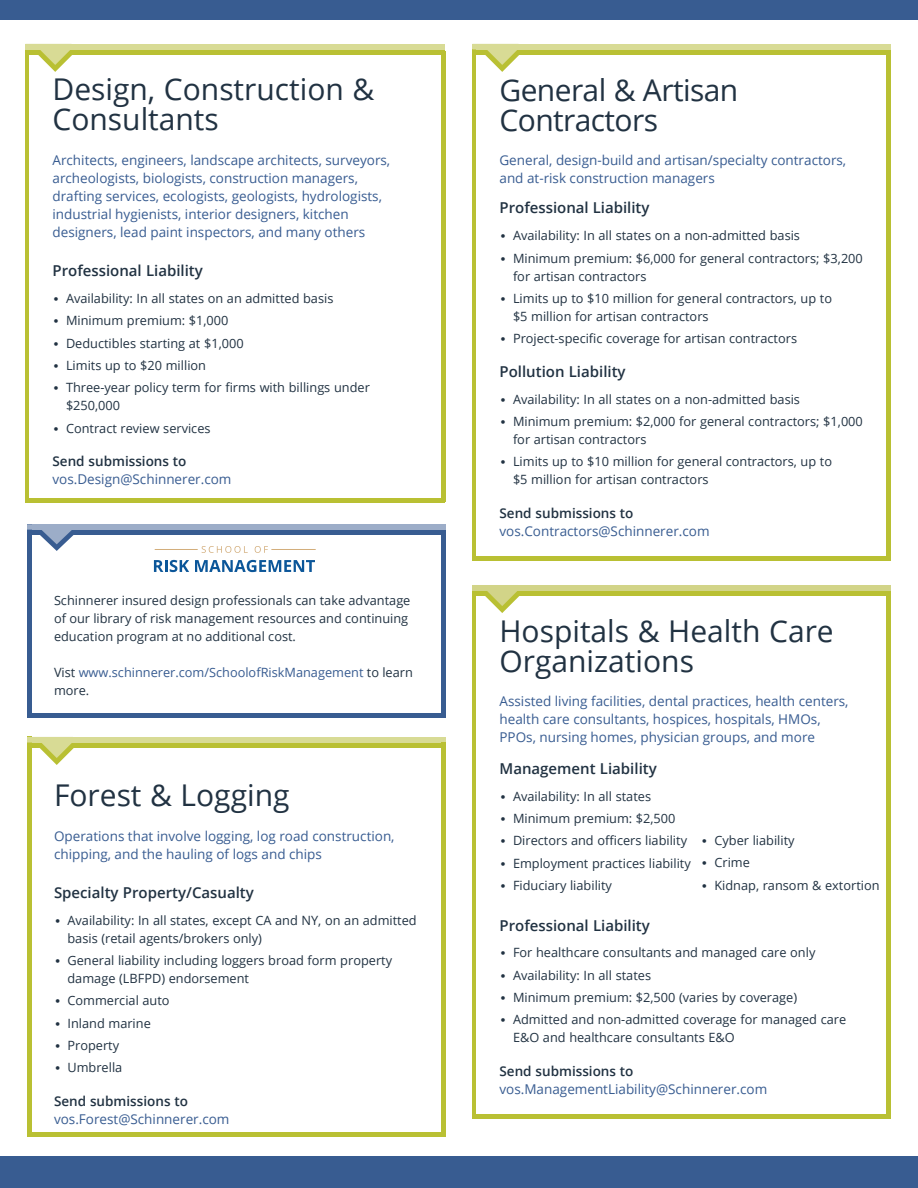
<style>
.page{position:relative;width:918px;height:1188px;background:#fff}
.page>*{position:absolute;margin:0;border:0;box-sizing:border-box;transform-origin:0 0}
.SCH_Coverage{font:30px/30px "Open Sans";color:#213242}
.SCH_Coverage-2{font:30px/30px "Open Sans";letter-spacing:-.02em;color:#213242}
.SCH_Specs{font:600 15px "Open Sans";color:#213242}
.SCH_Who_its_For{font:600 15px "Open Sans";color:#213242}
.SCH_Who_its_For-2{font:13.5px/18px "Open Sans";color:#385c91}
.SCH_Contact_Info{font:13.5px "Open Sans";color:#385c91}
.SCH_Contact_Head{font:600 13.5px "Open Sans";color:#213242}
.SCH_Contact_Info-2{font:12.75px/18px "Open Sans";color:#213242}
.SCH_Contact_Info-3{font:12.75px/18px "Open Sans";color:#385c91}
.s1{font-family:"Slate Pro";font-weight:700}
.s2{color:#213242}
</style>
<div class="page">
<div style="left:0;top:1156px;width:918px;height:32px;background:#385c91"></div>
<div style="left:472px;top:591px;width:419px;height:5px;background:#b9c033"></div>
<div style="left:472px;top:585px;width:419px;height:6px;background:#d2d488"></div>
<hr style="left:472px;top:591px;width:4px;height:527px;background:#b9c033">
<svg style="left:485px;top:591px;width:34px;height:22px"></svg>
<div style="left:886px;top:595px;width:5px;height:523px;background:#b9c033"></div>
<div style="left:472px;top:1114px;width:419px;height:5px;background:#b9c033"></div>
<div style="left:0;top:0;width:918px;height:20px;background:#385c91"></div>
<div style="left:26px;top:49px;width:420px;height:6px;background:#b9c033"></div>
<div style="left:26px;top:44px;width:420px;height:6px;background:#d8db95"></div>
<hr style="left:26px;top:50px;width:3px;height:452px;background:#b9c033">
<svg style="left:38px;top:50px;width:34px;height:22px"></svg>
<div style="left:441px;top:51px;width:5px;height:451px;background:#b9c033"></div>
<hr style="left:26px;top:499px;width:420px;height:4px;background:#b9c033">
<div style="left:472px;top:49px;width:419px;height:6px;background:#b9c033"></div>
<div style="left:472px;top:44px;width:419px;height:6px;background:#d8db95"></div>
<hr style="left:472px;top:50px;width:4px;height:507px;background:#b9c033">
<svg style="left:472px;top:49px;width:47px;height:23px"></svg>
<div style="left:886px;top:53px;width:5px;height:508px;background:#b9c033"></div>
<div style="left:473px;top:556px;width:416px;height:5px;background:#b9c033"></div>
<div style="left:27px;top:742px;width:419px;height:6px;background:#b9c033"></div>
<div style="left:27px;top:737px;width:419px;height:6px;background:#d8db95"></div>
<div style="left:27px;top:737px;width:5px;height:397px;background:#b9c033"></div>
<svg style="left:27px;top:737px;width:47px;height:28px"></svg>
<div style="left:441px;top:743px;width:5px;height:391px;background:#b9c033"></div>
<div style="left:27px;top:1132px;width:419px;height:5px;background:#b9c033"></div>
<div style="left:27px;top:530px;width:419px;height:5px;background:#385c91"></div>
<div style="left:27px;top:524px;width:419px;height:6px;background:#9cadc8"></div>
<hr style="left:27px;top:524px;width:4px;height:193px;background:#385c91">
<svg style="left:27px;top:524px;width:47px;height:27px"></svg>
<div style="left:441px;top:533px;width:5px;height:184px;background:#385c91"></div>
<hr style="left:27px;top:713px;width:419px;height:4px;background:#385c91">
<hr style="left:155px;top:549px;width:43px;height:1px;background:#d3ae7c">
<svg style="left:154px;top:560px;width:35px;height:12px"></svg>
<svg style="left:195px;top:560px;width:120px;height:12px"></svg>
<svg style="left:202px;top:546px;width:46px;height:7px"></svg>
<svg style="left:255px;top:546px;width:13px;height:7px"></svg>
<hr style="left:271px;top:549px;width:45px;height:1px;background:#d3ae7c">
<p class="SCH_Coverage" style="left:52px;top:74px;width:323px">Design, Construction &amp;<br>Consultants</p>
<p class="SCH_Who_its_For-2" style="left:52px;top:151px;width:339px">Architects, engineers, landscape architects, surveyors, archeologists, biologists, construction managers, drafting services, ecologists, geologists, hydrologists, industrial hygienists, interior designers, kitchen designers, lead paint inspectors, and many others</p>
<p class="SCH_Specs" style="left:52px;top:260px;width:152px">Professional Liability</p>
<p class="SCH_Contact_Info-2" style="left:52px;top:289px;width:282px"><span class="s1">•</span> Availability: In all states on an admitted basis</p>
<p class="SCH_Contact_Info-2" style="left:52px;top:311px;width:178px"><span class="s1">•</span> Minimum premium: $1,000</p>
<p class="SCH_Contact_Info-2" style="left:52px;top:334px;width:193px"><span class="s1">•</span> Deductibles starting at $1,000</p>
<p class="SCH_Contact_Info-2" style="left:52px;top:356px;width:155px"><span class="s1">•</span> Limits up to $20 million</p>
<p class="SCH_Contact_Info-2" style="left:66px;top:378px;width:305px;text-indent:-14px"><span class="s1">•</span> Three-year policy term for firms with billings under $250,000</p>
<p class="SCH_Contact_Info-2" style="left:52px;top:419px;width:160px"><span class="s1">•</span> Contract review services</p>
<p class="SCH_Contact_Head" style="left:52px;top:452px;width:135px">Send submissions to</p>
<p class="SCH_Contact_Info" style="left:52px;top:470px;width:181px">vos.Design@Schinnerer.com</p>
<p class="SCH_Contact_Info-2" style="left:54px;top:591px;width:358px">Schinnerer insured design professionals can take advantage of our library of risk management resources and continuing education program at no additional cost.</p>
<p class="SCH_Contact_Info-3" style="left:54px;top:663px;width:360px"><span class="s2">Vist</span> www.schinnerer.com/SchoolofRiskManagement <span class="s2">to learn more.</span></p>
<p class="SCH_Coverage" style="left:54px;top:779px;width:237px">Forest &amp; Logging</p>
<p class="SCH_Who_its_For-2" style="left:54px;top:826px;width:342px">Operations that involve logging, log road construction, chipping, and the hauling of logs and chips</p>
<p class="SCH_Specs" style="left:54px;top:882px;width:201px">Specialty Property/Casualty</p>
<p class="SCH_Contact_Info-2" style="left:68px;top:911px;width:351px;text-indent:-14px"><span class="s1">•</span> Availability: In all states, except CA and NY, on an admitted basis (retail agents/brokers only)</p>
<p class="SCH_Contact_Info-2" style="left:68px;top:951px;width:326px;text-indent:-14px"><span class="s1">•</span> General liability including loggers broad form property damage (LBFPD) endorsement</p>
<p class="SCH_Contact_Info-2" style="left:54px;top:991px;width:117px"><span class="s1">•</span> Commercial auto</p>
<p class="SCH_Contact_Info-2" style="left:54px;top:1014px;width:98px"><span class="s1">•</span> Inland marine</p>
<p class="SCH_Contact_Info-2" style="left:54px;top:1036px;width:67px"><span class="s1">•</span> Property</p>
<p class="SCH_Contact_Info-2" style="left:54px;top:1058px;width:70px"><span class="s1">•</span> Umbrella</p>
<p class="SCH_Contact_Head" style="left:54px;top:1092px;width:135px">Send submissions to</p>
<p class="SCH_Contact_Info" style="left:54px;top:1110px;width:177px">vos.Forest@Schinnerer.com</p>
<p class="SCH_Coverage-2" style="left:500px;top:74px;width:240px">General &amp; Artisan<br>Contractors</p>
<p class="SCH_Who_its_For-2" style="left:500px;top:151px;width:348px">General, design-build and artisan/specialty contractors, and at-risk construction managers</p>
<p class="SCH_Who_its_For" style="left:500px;top:198px;width:152px">Professional Liability</p>
<p class="SCH_Contact_Info-2" style="left:500px;top:226px;width:302px"><span class="s1">•</span> Availability: In all states on a non-admitted basis</p>
<p class="SCH_Contact_Info-2" style="left:513px;top:249px;width:351px;text-indent:-14px"><span class="s1">•</span> Minimum premium: $6,000 for general contractors; $3,200 for artisan contractors</p>
<p class="SCH_Contact_Info-2" style="left:513px;top:289px;width:321px;text-indent:-14px"><span class="s1">•</span> Limits up to $10 million for general contractors, up to $5 million for artisan contractors</p>
<p class="SCH_Contact_Info-2" style="left:500px;top:329px;width:299px"><span class="s1">•</span> Project-specific coverage for artisan contractors</p>
<p class="SCH_Specs" style="left:500px;top:361px;width:128px">Pollution Liability</p>
<p class="SCH_Contact_Info-2" style="left:500px;top:390px;width:302px"><span class="s1">•</span> Availability: In all states on a non-admitted basis</p>
<p class="SCH_Contact_Info-2" style="left:513px;top:412px;width:351px;text-indent:-14px"><span class="s1">•</span> Minimum premium: $2,000 for general contractors; $1,000 for artisan contractors</p>
<p class="SCH_Contact_Info-2" style="left:513px;top:452px;width:321px;text-indent:-14px"><span class="s1">•</span> Limits up to $10 million for general contractors, up to $5 million for artisan contractors</p>
<p class="SCH_Contact_Head" style="left:500px;top:504px;width:135px">Send submissions to</p>
<p class="SCH_Contact_Info" style="left:500px;top:522px;width:212px">vos.Contractors@Schinnerer.com</p>
<p class="SCH_Coverage" style="left:500px;top:615px;width:336px">Hospitals &amp; Health Care<br>Organizations</p>
<p class="SCH_Who_its_For-2" style="left:500px;top:692px;width:351px">Assisted living facilities, dental practices, health centers, health care consultants, hospices, hospitals, HMOs,<br>PPOs, nursing homes, physician groups, and more</p>
<p class="SCH_Specs" style="left:500px;top:758px;width:159px">Management Liability</p>
<p class="SCH_Contact_Info-2" style="left:500px;top:787px;width:153px"><span class="s1">•</span> Availability: In all states</p>
<p class="SCH_Contact_Info-2" style="left:500px;top:809px;width:178px"><span class="s1">•</span> Minimum premium: $2,500</p>
<p class="SCH_Contact_Info-2" style="left:500px;top:832px;width:189px"><span class="s1">•</span> Directors and officers liability</p>
<p class="SCH_Contact_Info-2" style="left:500px;top:854px;width:193px"><span class="s1">•</span> Employment practices liability</p>
<p class="SCH_Contact_Info-2" style="left:500px;top:876px;width:114px"><span class="s1">•</span> Fiduciary liability</p>
<p class="SCH_Specs" style="left:500px;top:915px;width:152px">Professional Liability</p>
<p class="SCH_Contact_Info-2" style="left:500px;top:944px;width:317px"><span class="s1">•</span> For healthcare consultants and managed care only</p>
<p class="SCH_Contact_Info-2" style="left:500px;top:966px;width:153px"><span class="s1">•</span> Availability: In all states</p>
<p class="SCH_Contact_Info-2" style="left:500px;top:988px;width:299px"><span class="s1">•</span> Minimum premium: $2,500 (varies by coverage)</p>
<p class="SCH_Contact_Info-2" style="left:513px;top:1010px;width:335px;text-indent:-14px"><span class="s1">•</span> Admitted and non-admitted coverage for managed care<br>E&amp;O and healthcare consultants E&amp;O</p>
<p class="SCH_Contact_Head" style="left:500px;top:1062px;width:135px">Send submissions to</p>
<p class="SCH_Contact_Info" style="left:500px;top:1080px;width:269px">vos.ManagementLiability@Schinnerer.com</p>
<p class="SCH_Contact_Info-2" style="left:701px;top:831px;width:95px"><span class="s1">•</span> Cyber liability</p>
<p class="SCH_Contact_Info-2" style="left:701px;top:853px;width:50px"><span class="s1">•</span> Crime</p>
<p class="SCH_Contact_Info-2" style="left:701px;top:876px;width:180px"><span class="s1">•</span> Kidnap, ransom &amp; extortion</p>
</div>
